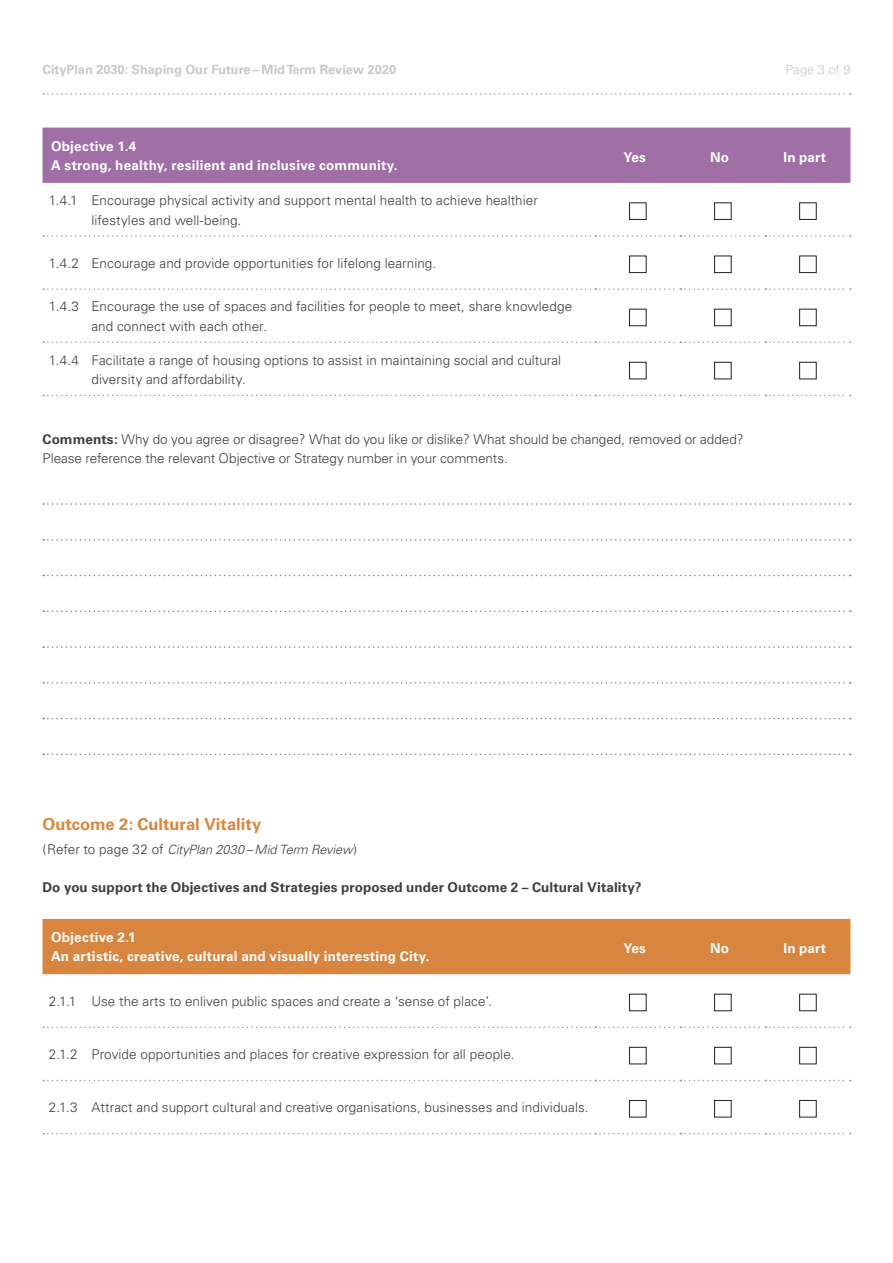
<style>
.page{position:relative;width:893px;height:1263px;background:#fff}
.page>*{position:absolute;margin:0;border:0;box-sizing:border-box;transform-origin:0 0}
.Sub_heading{font:700 16.5px "Univers";color:#d8863f}
.Table_Body_Copy{font:300 13.5px/19.5px "Univers";letter-spacing:.005em;color:#3e3e3f}
.Body_Copy{font:300 13.5px/19.5px "Univers";letter-spacing:-.005em;color:#3e3e3f}
.Table_Header{font:700 13.5px/19.5px "Univers";letter-spacing:.015em;color:#fff}
.Second_Subheading{font:700 13.5px "Univers";letter-spacing:.01em;color:#3e3e3f}
.t1{font:700 12.75px "Univers";color:#c7c8ca}
.Table_Body_Copy-2{font:italic 300 12.75px "Univers";letter-spacing:-.01em;color:#3e3e3f}
.t2{font:300 12.75px "Univers";letter-spacing:.01em;color:#c7c8ca}
.s1{font-weight:700}
.s2{font-style:normal;font-size:13.5px}
</style>
<div class="page">
<svg style="left:43px;top:93px;width:808px;height:2px"></svg>
<svg style="left:43px;top:503px;width:808px;height:2px"></svg>
<svg style="left:43px;top:539px;width:808px;height:1px"></svg>
<svg style="left:43px;top:575px;width:808px;height:1px"></svg>
<svg style="left:43px;top:610px;width:808px;height:2px"></svg>
<svg style="left:43px;top:646px;width:808px;height:2px"></svg>
<svg style="left:43px;top:682px;width:808px;height:1px"></svg>
<svg style="left:43px;top:718px;width:808px;height:1px"></svg>
<svg style="left:43px;top:754px;width:808px;height:1px"></svg>
<div style="left:43px;top:128px;width:807px;height:55px;background:#9f6fa6"></div>
<svg style="left:43px;top:235px;width:808px;height:2px"></svg>
<svg style="left:43px;top:288px;width:808px;height:2px"></svg>
<svg style="left:43px;top:342px;width:808px;height:1px"></svg>
<svg style="left:43px;top:395px;width:808px;height:1px"></svg>
<div style="left:629px;top:203px;width:17px;height:17px;border:1px solid #231f20"></div>
<div style="left:714px;top:203px;width:17px;height:17px;border:1px solid #231f20"></div>
<div style="left:799px;top:203px;width:17px;height:17px;border:1px solid #231f20"></div>
<div style="left:629px;top:256px;width:17px;height:17px;border:1px solid #231f20"></div>
<div style="left:714px;top:256px;width:17px;height:17px;border:1px solid #231f20"></div>
<div style="left:799px;top:256px;width:17px;height:17px;border:1px solid #231f20"></div>
<div style="left:629px;top:309px;width:17px;height:17px;border:1px solid #231f20"></div>
<div style="left:714px;top:309px;width:17px;height:17px;border:1px solid #231f20"></div>
<div style="left:799px;top:309px;width:17px;height:17px;border:1px solid #231f20"></div>
<div style="left:629px;top:362px;width:17px;height:17px;border:1px solid #231f20"></div>
<div style="left:714px;top:362px;width:17px;height:17px;border:1px solid #231f20"></div>
<div style="left:799px;top:362px;width:17px;height:17px;border:1px solid #231f20"></div>
<div style="left:43px;top:919px;width:807px;height:55px;background:#d8863f"></div>
<svg style="left:43px;top:1026px;width:808px;height:2px"></svg>
<svg style="left:43px;top:1080px;width:808px;height:1px"></svg>
<svg style="left:43px;top:1133px;width:808px;height:1px"></svg>
<div style="left:629px;top:994px;width:17px;height:17px;border:1px solid #231f20"></div>
<div style="left:714px;top:994px;width:17px;height:17px;border:1px solid #231f20"></div>
<div style="left:799px;top:994px;width:17px;height:17px;border:1px solid #231f20"></div>
<div style="left:629px;top:1047px;width:17px;height:17px;border:1px solid #231f20"></div>
<div style="left:714px;top:1047px;width:17px;height:17px;border:1px solid #231f20"></div>
<div style="left:799px;top:1047px;width:17px;height:17px;border:1px solid #231f20"></div>
<div style="left:629px;top:1100px;width:17px;height:17px;border:1px solid #231f20"></div>
<div style="left:714px;top:1100px;width:17px;height:17px;border:1px solid #231f20"></div>
<div style="left:799px;top:1100px;width:17px;height:17px;border:1px solid #231f20"></div>
<p class="t1" style="left:43px;top:62px;width:355px">CityPlan 2030: Shaping Our Future – Mid Term Review 2020</p>
<p class="t2" style="left:786px;top:61px;width:66px">Page 3 of 9</p>
<p class="Table_Header" style="left:51px;top:136px;width:348px">Objective 1.4<br>A strong, healthy, resilient and inclusive community.</p>
<p class="Table_Header" style="left:623px;top:147px;width:24px">Yes</p>
<p class="Table_Header" style="left:710px;top:147px;width:20px">No</p>
<p class="Table_Header" style="left:783px;top:147px;width:44px">In part</p>
<p class="Table_Body_Copy" style="left:91px;top:190px;width:448px;text-indent:-43px">1.4.1 Encourage physical activity and support mental health to achieve healthier lifestyles and well-being.</p>
<p class="Table_Body_Copy" style="left:49px;top:253px;width:389px">1.4.2 Encourage and provide opportunities for lifelong learning.</p>
<p class="Table_Body_Copy" style="left:91px;top:297px;width:482px;text-indent:-43px">1.4.3 Encourage the use of spaces and facilities for people to meet, share knowledge and connect with each other.</p>
<p class="Table_Body_Copy" style="left:91px;top:350px;width:471px;text-indent:-43px">1.4.4 Facilitate a range of housing options to assist in maintaining social and cultural diversity and affordability.</p>
<p class="Body_Copy" style="left:43px;top:429px;width:703px"><span class="s1">Comments:</span> Why do you agree or disagree? What do you like or dislike? What should be changed, removed or added?<br>Please reference the relevant Objective or Strategy number in your comments.</p>
<p class="Sub_heading" style="left:43px;top:814px;width:220px">Outcome 2: Cultural Vitality</p>
<p class="Table_Body_Copy-2" style="left:43px;top:841px;width:316px"><span class="s2">(Refer to page 32 of</span> CityPlan 2030 – Mid Term Review<span class="s2">)</span></p>
<p class="Second_Subheading" style="left:43px;top:879px;width:600px">Do you support the Objectives and Strategies proposed under Outcome 2 – Cultural Vitality?</p>
<p class="Table_Header" style="left:51px;top:927px;width:380px">Objective 2.1<br>An artistic, creative, cultural and visually interesting City.</p>
<p class="Table_Header" style="left:623px;top:938px;width:24px">Yes</p>
<p class="Table_Header" style="left:710px;top:938px;width:20px">No</p>
<p class="Table_Header" style="left:783px;top:938px;width:44px">In part</p>
<p class="Table_Body_Copy" style="left:49px;top:991px;width:445px">2.1.1 Use the arts to enliven public spaces and create a ‘sense of place’.</p>
<p class="Table_Body_Copy" style="left:49px;top:1045px;width:467px">2.1.2 Provide opportunities and places for creative expression for all people.</p>
<p class="Table_Body_Copy" style="left:49px;top:1098px;width:541px">2.1.3 Attract and support cultural and creative organisations, businesses and individuals.</p>
</div>
